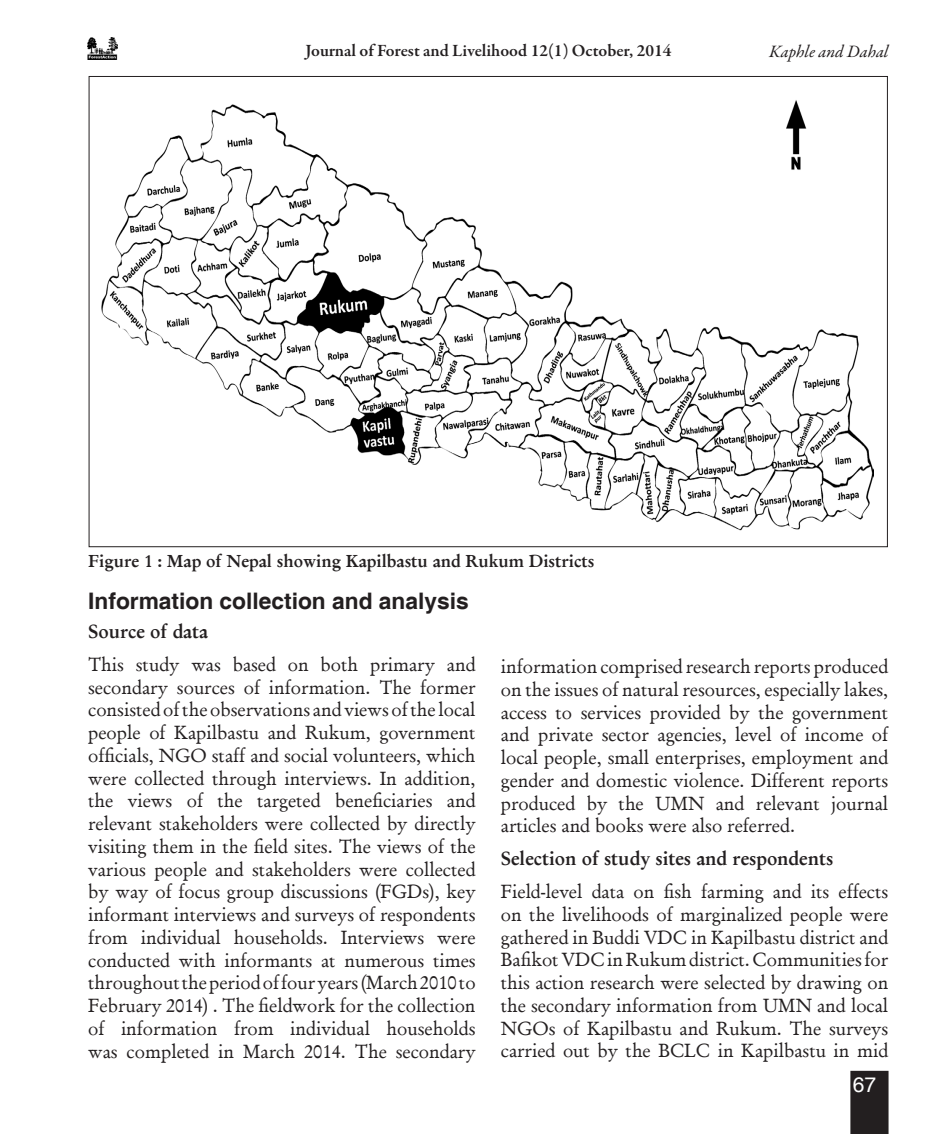
<style>
.page{position:relative;width:945px;height:1134px;background:#fff}
.page>*{position:absolute;margin:0;border:0;box-sizing:border-box;transform-origin:0 0}
.Inside_heading_2{font:700 22.75px "Helvetica";color:#231f20}
.t1{font:21px "Helvetica";color:#fff}
.inside_matter{font:19.25px/22.8px "Garamond Antiqua";color:#231f20;text-align:justify}
.inside_matter-2{font:600 19.25px "Garamond";color:#231f20}
.inside_matter-3{font:600 17.5px "Garamond";color:#231f20}
.t2{font:600 17.5px "Garamond Premr Pro";color:#231f20}
.t3{font:italic 17.5px "Garamond Premr Pro";color:#231f20}
</style>
<div class="page">
<div style="left:850px;top:1071px;width:39px;height:63px;background:#231f20"></div>
<img style="left:88px;top:37px;width:29px;height:23px">
<img style="left:102px;top:100px;width:771px;height:431px">
<p class="t2" style="left:305px;top:40px;width:368px">Journal of Forest and Livelihood 12(1) October, 2014</p>
<p class="t3" style="left:769px;top:40px;width:121px">Kaphle and Dahal</p>
<p class="inside_matter-3" style="left:88px;top:550px;width:508px">Figure 1 : Map of Nepal showing Kapilbastu and Rukum Districts</p>
<p class="Inside_heading_2" style="left:88px;top:587px;width:382px">Information collection and analysis</p>
<p class="inside_matter-2" style="left:88px;top:619px;width:121px">Source of data</p>
<p class="inside_matter" style="left:88px;top:653px;width:389px">This study was based on both primary and secondary sources of information. The former consisted of the observations and views of the local people of Kapilbastu and Rukum, government officials, NGO staff and social volunteers, which were collected through interviews. In addition, the views of the targeted beneficiaries and relevant stakeholders were collected by directly visiting them in the field sites. The views of the various people and stakeholders were collected by way of focus group discussions (FGDs), key informant interviews and surveys of respondents from individual households. Interviews were conducted with informants at numerous times throughout the period of four years (March 2010 to February 2014) . The fieldwork for the collection of information from individual households was completed in March 2014. The secondary</p>
<p class="inside_matter" style="left:501px;top:655px;width:389px">information comprised research reports produced on the issues of natural resources, especially lakes, access to services provided by the government and private sector agencies, level of income of local people, small enterprises, employment and gender and domestic violence. Different reports produced by the UMN and relevant journal articles and books were also referred.</p>
<p class="inside_matter-2" style="left:501px;top:847px;width:334px">Selection of study sites and respondents</p>
<p class="inside_matter" style="left:501px;top:880px;width:389px">Field-level data on fish farming and its effects on the livelihoods of marginalized people were gathered in Buddi VDC in Kapilbastu district and Bafikot VDC in Rukum district. Communities for this action research were selected by drawing on the secondary information from UMN and local NGOs of Kapilbastu and Rukum. The surveys carried out by the BCLC in Kapilbastu in mid</p>
<p class="t1" style="left:853px;top:1072px;width:25px">67</p>
</div>
